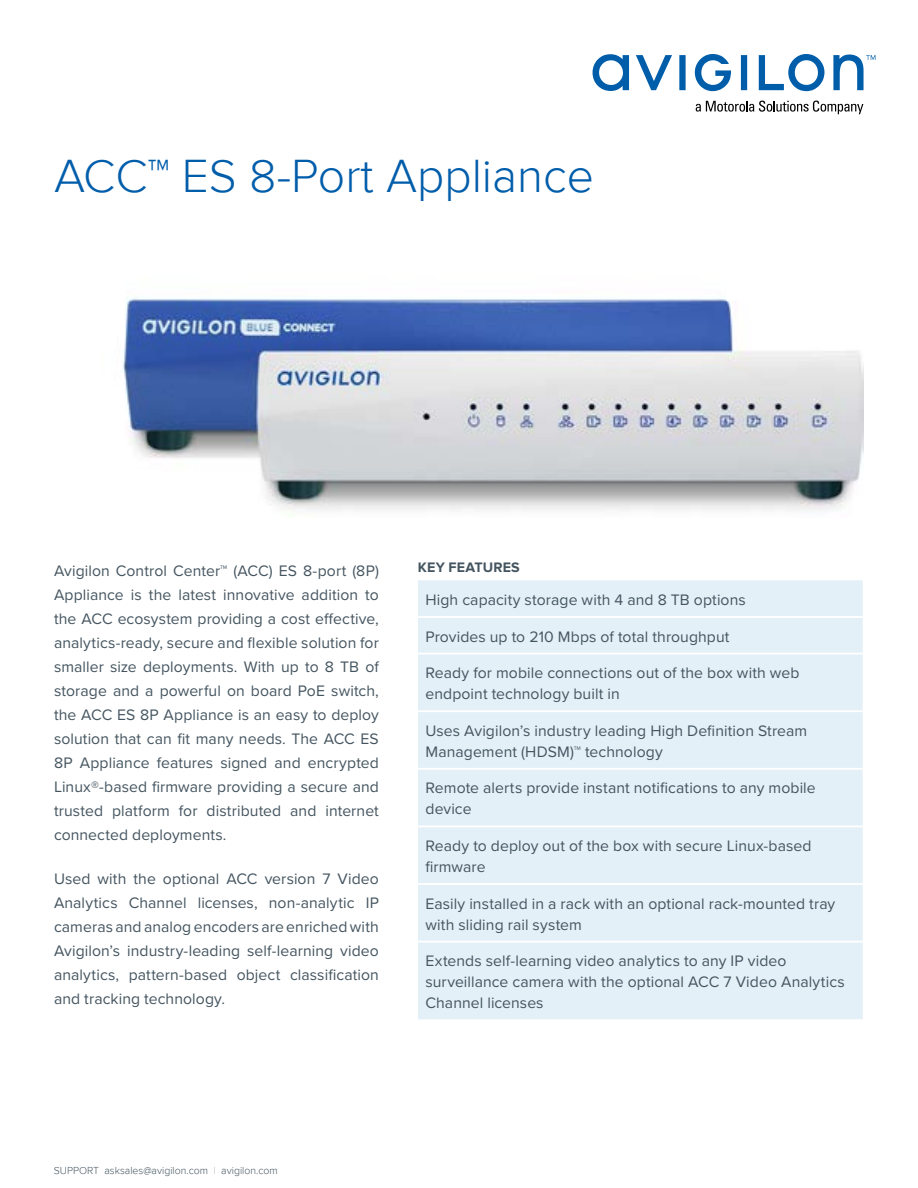
<style>
.page{position:relative;width:918px;height:1188px;background:#fff}
.page>*{position:absolute;margin:0;border:0;box-sizing:border-box;transform-origin:0 0}
.t1{font:300 48px "Proxima Nova";color:#005daa}
.t2{font:15.75px/24px "Proxima Nova";letter-spacing:.005em;color:#455560}
.t3{font:700 14.25px "Proxima Nova";letter-spacing:.015em;color:#455560}
.t4{font:300 10.5px "Proxima Nova";color:#455560}
.s1{color:#a2aaaf}
</style>
<div class="page">
<svg style="left:593px;top:54px;width:282px;height:37px"></svg>
<svg style="left:696px;top:101px;width:167px;height:13px"></svg>
<div style="left:418px;top:580px;width:445px;height:439px;background:#e3f0f7"></div>
<hr style="left:418px;top:616px;width:445px;height:2px;background:#fff">
<hr style="left:418px;top:653px;width:445px;height:2px;background:#fff">
<hr style="left:418px;top:710px;width:445px;height:2px;background:#fff">
<hr style="left:418px;top:883px;width:445px;height:2px;background:#fff">
<hr style="left:418px;top:941px;width:445px;height:2px;background:#fff">
<hr style="left:418px;top:768px;width:445px;height:2px;background:#fff">
<hr style="left:418px;top:825px;width:445px;height:2px;background:#fff">
<img style="left:122px;top:297px;width:742px;height:214px">
<h1 class="t1" style="left:54px;top:148px;width:542px">ACC™ ES 8-Port Appliance</h1>
<p class="t2" style="left:54px;top:558px;width:326px;text-align:justify">Avigilon Control Center™ (ACC) ES 8-port (8P)<br>Appliance is the latest innovative addition to the ACC ecosystem providing a cost effective, analytics-ready, secure and flexible solution for smaller size deployments. With up to 8 TB of storage and a powerful on board PoE switch, the ACC ES 8P Appliance is an easy to deploy solution that can fit many needs. The ACC ES 8P Appliance features signed and encrypted Linux®-based firmware providing a secure and trusted platform for distributed and internet connected deployments.</p>
<p class="t2" style="left:54px;top:866px;width:326px;text-align:justify">Used with the optional ACC version 7 Video Analytics Channel licenses, non-analytic IP cameras and analog encoders are enriched with Avigilon’s industry-leading self-learning video analytics, pattern-based object classification and tracking technology.</p>
<p class="t3" style="left:418px;top:559px;width:103px">KEY FEATURES</p>
<p class="t2" style="left:426px;top:587px;width:322px">High capacity storage with 4 and 8 TB options</p>
<p class="t2" style="left:426px;top:624px;width:306px">Provides up to 210 Mbps of total throughput</p>
<p class="t2" style="left:426px;top:662px;width:375px;line-height:21px">Ready for mobile connections out of the box with web endpoint technology built in</p>
<p class="t2" style="left:426px;top:719px;width:383px;line-height:21px">Uses Avigilon’s industry leading High Definition Stream<br>Management (HDSM)™ technology</p>
<p class="t2" style="left:426px;top:777px;width:392px;line-height:21px">Remote alerts provide instant notifications to any mobile device</p>
<p class="t2" style="left:426px;top:835px;width:388px;line-height:21px">Ready to deploy out of the box with secure Linux-based firmware</p>
<p class="t2" style="left:426px;top:892px;width:411px;line-height:21px">Easily installed in a rack with an optional rack-mounted tray with sliding rail system</p>
<p class="t2" style="left:426px;top:950px;width:421px;line-height:21px">Extends self-learning video analytics to any IP video surveillance camera with the optional ACC 7 Video Analytics<br>Channel licenses</p>
<p class="t4" style="left:54px;top:1165px;width:226px">SUPPORT asksales@avigilon.com <span class="s1">|</span> avigilon.com</p>
</div>
